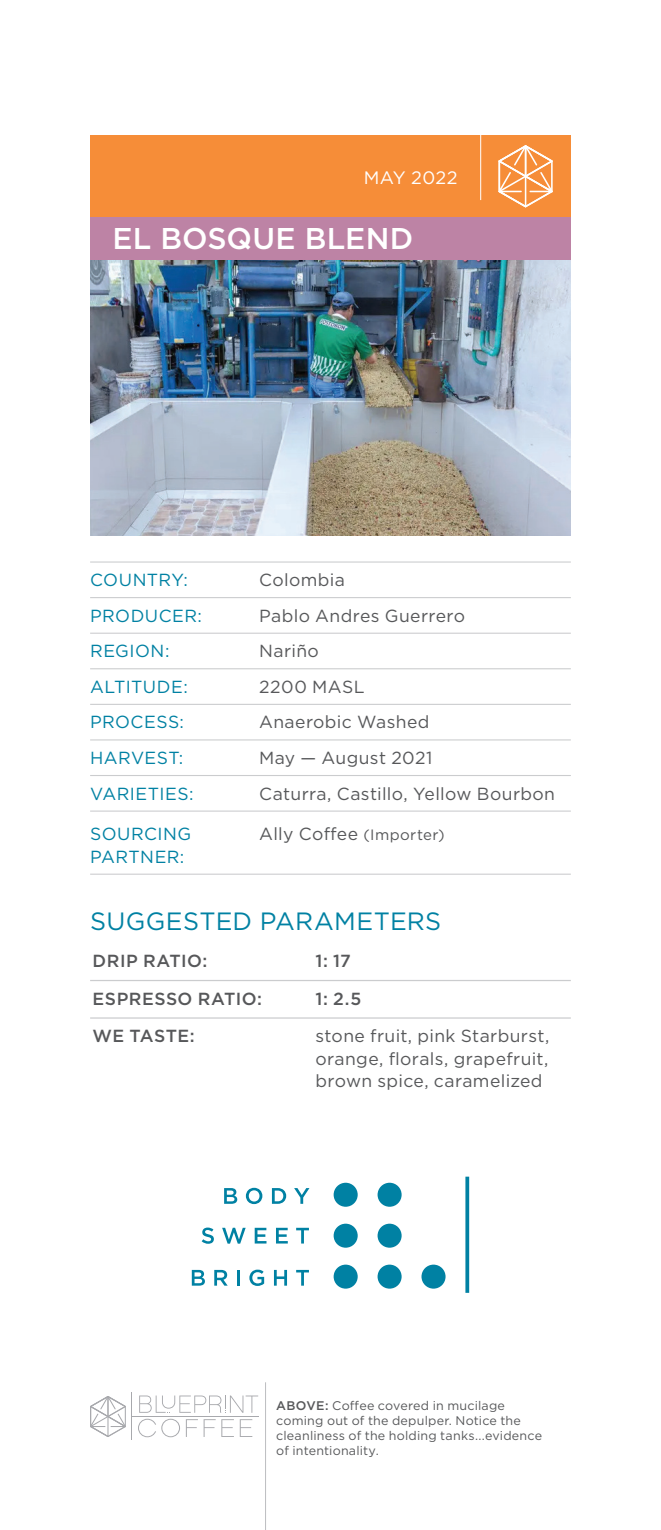
<style>
.page{position:relative;width:661px;height:1530px;background:#fff}
.page>*{position:absolute;margin:0;border:0;box-sizing:border-box;transform-origin:0 0}
.t1{font:500 30px "Gotham";letter-spacing:.01em;color:#fff}
.t2{font:25px "Gotham";letter-spacing:.01em;color:#0081a3}
.t3{font:18px "Gotham";letter-spacing:.02em;color:#fff}
.t4{font:17.5px/22.5px "Gotham";letter-spacing:.02em;color:#57585a;text-align:justify}
.t5{font:17.5px "Gotham";letter-spacing:.025em;color:#0081a3}
.t6{font:500 17.5px "Gotham";letter-spacing:.025em;color:#57585a}
.t7{font:12.5px/15px "Gotham";letter-spacing:.015em;color:#57585a}
.s1{font-size:15px}
.s2{font-weight:500}
</style>
<div class="page">
<hr style="left:90px;top:561px;width:480px;height:2px;background:#cbccce">
<hr style="left:90px;top:597px;width:480px;height:1px;background:#cbccce">
<hr style="left:90px;top:633px;width:480px;height:1px;background:#cbccce">
<hr style="left:90px;top:668px;width:480px;height:1px;background:#cbccce">
<hr style="left:90px;top:704px;width:480px;height:1px;background:#cbccce">
<hr style="left:90px;top:739px;width:480px;height:1px;background:#cbccce">
<hr style="left:90px;top:775px;width:480px;height:1px;background:#cbccce">
<hr style="left:90px;top:811px;width:480px;height:1px;background:#cbccce">
<hr style="left:90px;top:874px;width:480px;height:1px;background:#cbccce">
<div style="left:90px;top:135px;width:480px;height:83px;background:#f68d38"></div>
<img style="left:90px;top:260px;width:480px;height:276px">
<div style="left:90px;top:218px;width:480px;height:42px;background:#bd83a5"></div>
<svg style="left:498px;top:145px;width:54px;height:62px"></svg>
<hr style="left:479px;top:134px;width:1px;height:66px;background:#fff">
<hr style="left:90px;top:980px;width:480px;height:1px;background:#cbccce">
<hr style="left:90px;top:1017px;width:480px;height:2px;background:#cbccce">
<svg style="left:139px;top:1396px;width:119px;height:17px"></svg>
<svg style="left:138px;top:1419px;width:42px;height:18px"></svg>
<svg style="left:186px;top:1419px;width:29px;height:18px"></svg>
<svg style="left:221px;top:1419px;width:31px;height:18px"></svg>
<hr style="left:131px;top:1393px;width:1px;height:47px;background:#a8a9ad">
<hr style="left:132px;top:1416px;width:126px;height:1px;background:#a8a9ad">
<svg style="left:90px;top:1396px;width:36px;height:41px"></svg>
<hr style="left:265px;top:1382px;width:1px;height:148px;background:#bcbdc0">
<hr style="left:465px;top:1177px;width:3px;height:116px;background:#0081a3">
<div style="left:421px;top:1265px;width:24px;height:24px;background:#0081a3;border-radius:50%"></div>
<div style="left:377px;top:1265px;width:24px;height:24px;background:#0081a3;border-radius:50%"></div>
<div style="left:333px;top:1265px;width:24px;height:24px;background:#0081a3;border-radius:50%"></div>
<div style="left:377px;top:1224px;width:24px;height:24px;background:#0081a3;border-radius:50%"></div>
<div style="left:333px;top:1224px;width:24px;height:24px;background:#0081a3;border-radius:50%"></div>
<div style="left:377px;top:1183px;width:24px;height:24px;background:#0081a3;border-radius:50%"></div>
<div style="left:333px;top:1183px;width:24px;height:24px;background:#0081a3;border-radius:50%"></div>
<svg style="left:224px;top:1188px;width:13px;height:16px"></svg>
<svg style="left:246px;top:1188px;width:16px;height:16px"></svg>
<svg style="left:272px;top:1188px;width:14px;height:16px"></svg>
<svg style="left:294px;top:1188px;width:15px;height:16px"></svg>
<svg style="left:201px;top:1228px;width:13px;height:16px"></svg>
<svg style="left:222px;top:1228px;width:23px;height:16px"></svg>
<svg style="left:254px;top:1228px;width:12px;height:16px"></svg>
<svg style="left:276px;top:1228px;width:11px;height:16px"></svg>
<svg style="left:296px;top:1228px;width:12px;height:16px"></svg>
<svg style="left:192px;top:1270px;width:13px;height:16px"></svg>
<svg style="left:214px;top:1270px;width:13px;height:16px"></svg>
<svg style="left:237px;top:1270px;width:2px;height:16px"></svg>
<svg style="left:249px;top:1270px;width:15px;height:16px"></svg>
<svg style="left:274px;top:1270px;width:13px;height:16px"></svg>
<svg style="left:296px;top:1270px;width:12px;height:16px"></svg>
<p class="t3" style="left:363px;top:166px;width:95px">MAY 2022</p>
<h1 class="t1" style="left:112px;top:219px;width:302px">EL BOSQUE BLEND</h1>
<p class="t5" style="left:90px;top:569px;width:99px">COUNTRY:</p>
<p class="t4" style="left:259px;top:568px;width:87px">Colombia</p>
<p class="t5" style="left:90px;top:604px;width:113px">PRODUCER:</p>
<p class="t4" style="left:259px;top:604px;width:207px">Pablo Andres Guerrero</p>
<p class="t5" style="left:90px;top:640px;width:81px">REGION:</p>
<p class="t4" style="left:259px;top:640px;width:61px">Nariño</p>
<p class="t5" style="left:90px;top:676px;width:99px">ALTITUDE:</p>
<p class="t4" style="left:259px;top:675px;width:107px">2200 MASL</p>
<p class="t5" style="left:90px;top:711px;width:95px">PROCESS:</p>
<p class="t4" style="left:259px;top:711px;width:172px">Anaerobic Washed</p>
<p class="t5" style="left:90px;top:747px;width:95px">HARVEST:</p>
<p class="t4" style="left:259px;top:746px;width:174px">May — August 2021</p>
<p class="t5" style="left:90px;top:782px;width:105px">VARIETIES:</p>
<p class="t4" style="left:259px;top:782px;width:297px">Caturra, Castillo, Yellow Bourbon</p>
<p class="t5" style="left:90px;top:823px;width:103px">SOURCING</p>
<p class="t4" style="left:259px;top:822px;width:187px">Ally Coffee <span class="s1">(Importer)</span></p>
<p class="t5" style="left:90px;top:845px;width:96px">PARTNER:</p>
<h2 class="t2" style="left:90px;top:905px;width:352px">SUGGESTED PARAMETERS</h2>
<p class="t6" style="left:92px;top:950px;width:116px">DRIP RATIO:</p>
<p class="t6" style="left:315px;top:950px;width:37px">1: 17</p>
<p class="t6" style="left:93px;top:987px;width:171px">ESPRESSO RATIO:</p>
<p class="t6" style="left:315px;top:987px;width:47px">1: 2.5</p>
<p class="t6" style="left:93px;top:1025px;width:104px">WE TASTE:</p>
<p class="t4" style="left:315px;top:1025px;width:235px">stone fruit, pink Starburst, orange, florals, grapefruit, brown spice, caramelized</p>
<p class="t7" style="left:276px;top:1398px;width:267px"><span class="s2">ABOVE:</span> Coffee covered in mucilage coming out of the depulper. Notice the cleanliness of the holding tanks...evidence of intentionality.</p>
</div>
